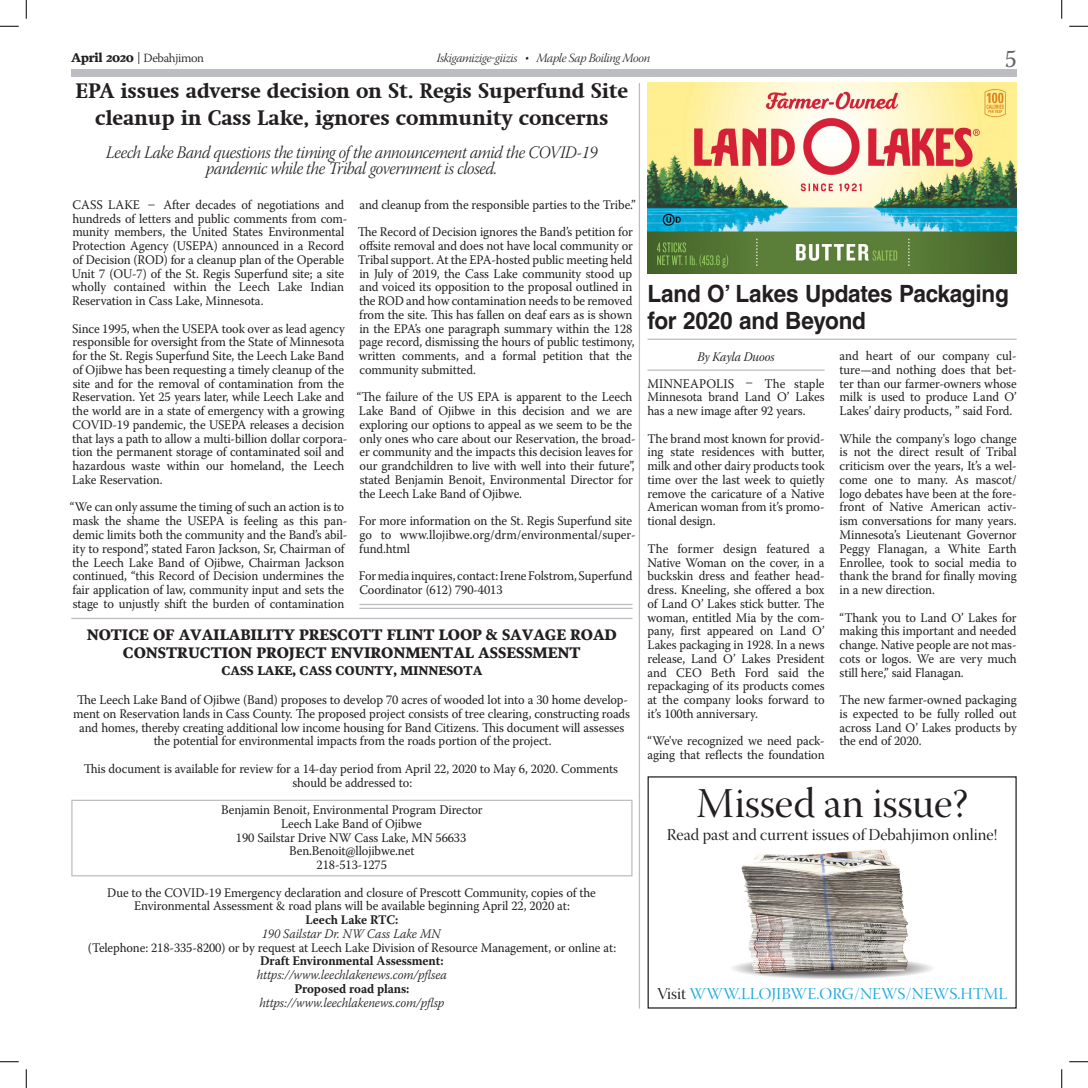
<style>
.page{position:relative;width:1088px;height:1088px;background:#fff}
.page>*{position:absolute;margin:0;border:0;box-sizing:border-box;transform-origin:0 0}
.t1{font:42.25px "Warnock Pro Disp";color:#231f20}
.t2{font:25px "Warnock Pro";color:#636366;scale:.95 1}
.Main_Text{font:700 23.75px/26.2px "Helvetica LT Pro";letter-spacing:-.01em;color:#231f20;scale:.95 1}
.Main_Text-2{font:800 21.25px/26.2px "Swift Com";letter-spacing:-.01em;color:#231f20;text-align:center;scale:.95 1}
.Main_Text-3{font:17.5px/16.2px "Warnock Pro Light It Subh";letter-spacing:-.02em;color:#231f20;text-align:center;scale:.95 1}
.t3{font:16.62px "Warnock Pro Disp";color:#231f20}
.t4{font:16.62px "Warnock Pro Disp";color:#24aae1}
.Main_Text-4{font:700 15px/18.8px "Poynter Text";letter-spacing:-.01em;color:#231f20;text-align:center;scale:.95 1}
.Main_Text-5{font:13.12px/13.8px "Warnock Pro";letter-spacing:-.01em;color:#231f20;scale:.95 1}
.Main_Text-6{font:italic 300 13.12px "Warnock Pro";letter-spacing:-.01em;color:#231f20;scale:.95 1}
.Main_Text-7{font:700 13.12px "Warnock Pro";letter-spacing:-.005em;color:#231f20;scale:.95 1}
.Main_Text-8{font:13.12px "Warnock Pro It Subh";letter-spacing:-.01em;color:#231f20;scale:.95 1}
.t5{font:12.5px "Warnock Pro Light It Subh";letter-spacing:-.025em;color:#231f20}
.Main_Text-9{font:700 12.5px "Poynter Text";letter-spacing:-.01em;color:#231f20;scale:.95 1}
.t6{font:300 12.5px "Warnock Pro";letter-spacing:-.025em;color:#231f20}
.s1{font-family:"Poynter Text";font-weight:700}
.s2{color:#231f20}
</style>
<div class="page">
<div style="left:71px;top:70px;width:945px;height:7px;background:#bcbdc0"></div>
<hr style="left:72px;top:618px;width:560px;height:1px;background:#bcbdc0">
<hr style="left:360px;top:607px;width:272px;height:2px;background:#bcbdc0">
<hr style="left:360px;top:604px;width:272px;height:1px;background:#bcbdc0">
<hr style="left:648px;top:338px;width:368px;height:2px;background:#bcbdc0">
<hr style="left:648px;top:369px;width:176px;height:2px;background:#bcbdc0">
<hr style="left:639px;top:84px;width:1px;height:924px;background:#bcbdc0">
<img style="left:647px;top:83px;width:369px;height:190px">
<img style="left:735px;top:849px;width:193px;height:130px">
<div style="left:71px;top:799px;width:561px;height:77px;border:1px solid #bcbdc0"></div>
<svg style="left:0;top:25px;width:19px;height:2px"></svg>
<svg style="left:1069px;top:25px;width:19px;height:2px"></svg>
<svg style="left:0;top:1061px;width:19px;height:1px"></svg>
<svg style="left:1069px;top:1061px;width:19px;height:1px"></svg>
<svg style="left:25px;top:0;width:2px;height:19px"></svg>
<svg style="left:25px;top:1069px;width:2px;height:19px"></svg>
<svg style="left:1061px;top:0;width:1px;height:19px"></svg>
<svg style="left:1061px;top:1069px;width:1px;height:19px"></svg>
<p class="t6" style="left:71px;top:50px;width:134px"><span class="s1">April 2020</span> | Debahjimon</p>
<h2 class="t2" style="left:1004px;top:44px;width:14px">5</h2>
<p class="t5" style="left:436px;top:51px;width:215px">Iskigamizige-giizis • Maple Sap Boiling Moon</p>
<p class="Main_Text-2" style="left:76px;top:78px;width:583px">EPA issues adverse decision on St. Regis Superfund Site cleanup in Cass Lake, ignores community concerns</p>
<p class="Main_Text-3" style="left:106px;top:146px;width:519px">Leech Lake Band questions the timing of the announcement amid the COVID-19 pandemic while the Tribal government is closed.</p>
<p class="Main_Text-5" style="left:72px;top:197px;width:292px">CASS LAKE – After decades of negotiations and hundreds of letters and public comments from com&shy;munity members, the United States Environmental Protection Agency (USEPA) announced in a Record of Decision (ROD) for a cleanup plan of the Operable Unit 7 (OU-7) of the St. Regis Superfund site; a site wholly contained within the Leech Lake Indian Reservation in Cass Lake, Minnesota.</p>
<p class="Main_Text-5" style="left:72px;top:321px;width:291px">Since 1995, when the USEPA took over as lead agency responsible for oversight from the State of Minnesota for the St. Regis Superfund Site, the Leech Lake Band of Ojibwe has been requesting a timely cleanup of the site and for the removal of contamination from the Reservation. Yet 25 years later, while Leech Lake and the world are in a state of emergency with a growing COVID-19 pandemic, the USEPA releases a decision that lays a path to allow a multi-billion dollar corpora&shy;tion the permanent storage of contaminated soil and hazardous waste within our homeland, the Leech Lake Reservation.</p>
<p class="Main_Text-5" style="left:70px;top:500px;width:294px">“We can only assume the timing of such an action is to mask the shame the USEPA is feeling as this pan&shy;demic limits both the community and the Band’s abil&shy;ity to respond”, stated Faron Jackson, Sr, Chairman of the Leech Lake Band of Ojibwe, Chairman Jackson continued, “this Record of Decision undermines the fair application of law, community input and sets the stage to unjustly shift the burden of contamination</p>
<p class="Main_Text-5" style="left:359px;top:197px;width:292px">and cleanup from the responsible parties to the Tribe.”</p>
<p class="Main_Text-5" style="left:358px;top:225px;width:293px">The Record of Decision ignores the Band’s petition for offsite removal and does not have local community or Tribal support. At the EPA-hosted public meeting held in July of 2019, the Cass Lake community stood up and voiced its opposition to the proposal outlined in the ROD and how contamination needs to be removed from the site. This has fallen on deaf ears as is shown in the EPA’s one paragraph summary within the 128 page record, dismissing the hours of public testimony, written comments, and a formal petition that the community submitted.</p>
<p class="Main_Text-5" style="left:357px;top:390px;width:295px">“The failure of the US EPA is apparent to the Leech Lake Band of Ojibwe in this decision and we are exploring our options to appeal as we seem to be the only ones who care about our Reservation, the broad&shy;er community and the impacts this decision leaves for our grandchildren to live with well into their future”, stated Benjamin Benoit, Environmental Director for the Leech Lake Band of Ojibwe.</p>
<p class="Main_Text-5" style="left:359px;top:514px;width:293px">For more information on the St. Regis Superfund site go to www.llojibwe.org/drm/environmental/super&shy;fund.html</p>
<p class="Main_Text-5" style="left:359px;top:569px;width:289px">For media inquires, contact: Irene Folstrom, Superfund<br>Coordinator (612) 790-4013</p>
<p class="Main_Text" style="left:647px;top:281px;width:382px">Land O’ Lakes Updates Packaging for 2020 and Beyond</p>
<p class="Main_Text-8" style="left:697px;top:349px;width:83px">By Kayla Duoos</p>
<p class="Main_Text-5" style="left:839px;top:349px;width:188px;text-align:justify">and heart of our company cul&shy;ture—and nothing does that bet&shy;ter than our farmer-owners whose milk is used to produce Land O’ Lakes’ dairy products, ” said Ford.</p>
<p class="Main_Text-5" style="left:839px;top:431px;width:188px;text-align:justify">While the company's logo change is not the direct result of Tribal criticism over the years, It’s a wel&shy;come one to many. As mascot/ logo debates have been at the fore&shy;front of Native American activ&shy;ism conversations for many years.<br>Minnesota’s Lieutenant Governor Peggy Flanagan, a White Earth Enrollee, took to social media to thank the brand for finally moving in a new direction.</p>
<p class="Main_Text-5" style="left:839px;top:610px;width:188px;text-align:justify">“Thank you to Land O’ Lakes for making this important and needed change. Native people are not mas&shy;cots or logos. We are very much still here,” said Flanagan.</p>
<p class="Main_Text-5" style="left:839px;top:692px;width:188px;text-align:justify">The new farmer-owned packaging is expected to be fully rolled out across Land O’ Lakes products by the end of 2020.</p>
<p class="Main_Text-5" style="left:647px;top:376px;width:188px;text-align:justify">MINNEAPOLIS – The staple Minnesota brand Land O’ Lakes has a new image after 92 years.</p>
<p class="Main_Text-5" style="left:647px;top:431px;width:188px;text-align:justify">The brand most known for provid&shy;ing state residences with butter, milk and other dairy products took time over the last week to quietly remove the caricature of a Native American woman from it’s promo&shy;tional design.</p>
<p class="Main_Text-5" style="left:647px;top:541px;width:188px;text-align:justify">The former design featured a Native Woman on the cover, in a buckskin dress and feather head&shy;dress. Kneeling, she offered a box of Land O’ Lakes stick butter. The woman, entitled Mia by the com&shy;pany, first appeared on Land O’ Lakes packaging in 1928. In a news release, Land O’ Lakes President and CEO Beth Ford said the repackaging of its products comes at the company looks forward to it’s 100th anniversary.</p>
<p class="Main_Text-5" style="left:647px;top:734px;width:188px">“We've recognized we need pack&shy;aging that reflects the foundation</p>
<p class="Main_Text-4" style="left:87px;top:626px;width:559px">NOTICE OF AVAILABILITY PRESCOTT FLINT LOOP &amp; SAVAGE ROAD<br>CONSTRUCTION PROJECT ENVIRONMENTAL ASSESSMENT</p>
<p class="Main_Text-9" style="left:221px;top:665px;width:276px">CASS LAKE, CASS COUNTY, MINNESOTA</p>
<p class="Main_Text-5" style="left:73px;top:692px;width:587px;text-align:center">The Leech Lake Band of Ojibwe (Band) proposes to develop 70 acres of wooded lot into a 30 home develop&shy;ment on Reservation lands in Cass County. The proposed project consists of tree clearing, constructing roads and homes, thereby creating additional low income housing for Band Citizens. This document will assesses the potential for environmental impacts from the roads portion of the project.</p>
<p class="Main_Text-5" style="left:84px;top:761px;width:564px;text-align:center">This document is available for review for a 14-day period from April 22, 2020 to May 6, 2020. Comments should be addressed to:</p>
<p class="Main_Text-5" style="left:221px;top:802px;width:277px">Benjamin Benoit, Environmental Program Director</p>
<p class="Main_Text-5" style="left:281px;top:816px;width:150px">Leech Lake Band of Ojibwe</p>
<p class="Main_Text-5" style="left:236px;top:830px;width:244px">190 Sailstar Drive NW Cass Lake, MN 56633</p>
<p class="Main_Text-5" style="left:289px;top:844px;width:133px">Ben.Benoit@llojibwe.net</p>
<p class="Main_Text-5" style="left:316px;top:857px;width:76px">218-513-1275</p>
<p class="Main_Text-5" style="left:107px;top:885px;width:516px;text-align:center">Due to the COVID-19 Emergency declaration and closure of Prescott Community, copies of the<br>Environmental Assessment &amp; road plans will be available beginning April 22, 2020 at:</p>
<p class="Main_Text-7" style="left:305px;top:912px;width:99px">Leech Lake RTC:</p>
<p class="Main_Text-6" style="left:262px;top:925px;width:189px">190 Sailstar Dr. NW Cass Lake MN</p>
<p class="Main_Text-5" style="left:88px;top:940px;width:557px">(Telephone: 218-335-8200) or by request at Leech Lake Division of Resource Management, or online at:</p>
<p class="Main_Text-7" style="left:260px;top:953px;width:195px">Draft Environmental Assessment:</p>
<p class="Main_Text-6" style="left:257px;top:967px;width:202px">https://www.leechlakenews.com/pflsea</p>
<p class="Main_Text-7" style="left:294px;top:980px;width:123px">Proposed road plans:</p>
<p class="Main_Text-6" style="left:259px;top:994px;width:196px">https://www.leechlakenews.com/pflsp</p>
<p class="t1" style="left:696px;top:780px;width:273px">Missed an issue?</p>
<p class="t3" style="left:667px;top:825px;width:332px">Read past and current issues of Debahjimon online!</p>
<p class="t4" style="left:657px;top:984px;width:351px"><span class="s2">Visit</span> WWW.LLOJIBWE.ORG/NEWS/NEWS.HTML</p>
</div>
